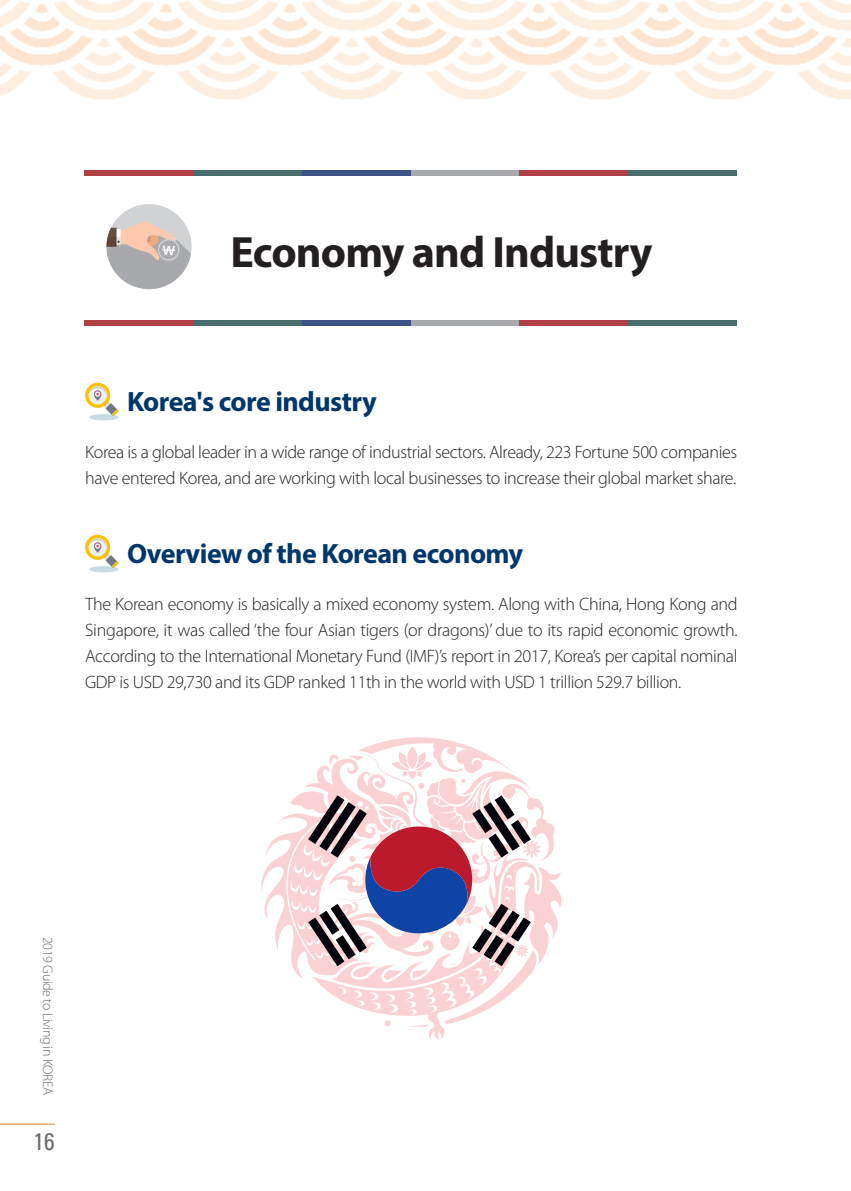
<style>
.page{position:relative;width:851px;height:1191px;background:#fff}
.page>*{position:absolute;margin:0;border:0;box-sizing:border-box;transform-origin:0 0}
.t1{font:700 44px "Myriad Pro";letter-spacing:-.02em;color:#231f20}
.타이틀{font:700 28px "Myriad Pro";letter-spacing:-.02em;color:#00376b}
.t2{font:condensed 24px "Univers LT Std";color:#6c6d70}
.본문{font:300 18px/26px "Myriad Pro";letter-spacing:-.02em;color:#231f20}
.t3{font:300 14px "Myriad Pro";letter-spacing:-.03em;color:#6c6d70}
</style>
<div class="page">
<img style="left:0;top:0;width:851px;height:100px">
<div style="left:519px;top:320px;width:109px;height:6px;background:#b04045"></div>
<div style="left:628px;top:320px;width:108px;height:6px;background:#4a6e6e"></div>
<div style="left:410px;top:320px;width:109px;height:6px;background:#a8a9ad"></div>
<div style="left:302px;top:320px;width:108px;height:6px;background:#3d5286"></div>
<div style="left:84px;top:320px;width:109px;height:6px;background:#b04045"></div>
<div style="left:193px;top:320px;width:109px;height:6px;background:#4a6e6e"></div>
<div style="left:519px;top:170px;width:109px;height:6px;background:#b04045"></div>
<div style="left:628px;top:170px;width:108px;height:6px;background:#4a6e6e"></div>
<div style="left:410px;top:170px;width:109px;height:6px;background:#a8a9ad"></div>
<div style="left:302px;top:170px;width:108px;height:6px;background:#3d5286"></div>
<div style="left:84px;top:170px;width:109px;height:6px;background:#b04045"></div>
<div style="left:193px;top:170px;width:109px;height:6px;background:#4a6e6e"></div>
<div style="left:106px;top:204px;width:85px;height:85px;background:#d1d2d4;border-radius:43px"></div>
<svg style="left:106px;top:222px;width:85px;height:67px"></svg>
<div style="left:89px;top:414px;width:29px;height:6px;background:#c7dbe6;border-radius:50%"></div>
<svg style="left:85px;top:383px;width:33px;height:33px"></svg>
<div style="left:89px;top:566px;width:29px;height:6px;background:#c7dbe6;border-radius:50%"></div>
<svg style="left:85px;top:535px;width:33px;height:33px"></svg>
<svg style="left:261px;top:737px;width:300px;height:303px"></svg>
<hr style="left:0;top:1123px;width:55px;height:1px;background:#f58229">
<p class="t1" style="left:230px;top:223px;width:423px">Economy and Industry</p>
<p class="타이틀" style="left:127px;top:383px;width:251px">Korea's core industry</p>
<p class="본문" style="left:85px;top:439px;width:653px">Korea is a global leader in a wide range of industrial sectors. Already, 223 Fortune 500 companies have entered Korea, and are working with local businesses to increase their global market share.</p>
<p class="타이틀" style="left:127px;top:535px;width:397px">Overview of the Korean economy</p>
<p class="본문" style="left:85px;top:591px;width:654px;text-align:justify">The Korean economy is basically a mixed economy system. Along with China, Hong Kong and Singapore, it was called ‘the four Asian tigers (or dragons)’ due to its rapid economic growth.<br>According to the International Monetary Fund (IMF)’s report in 2017, Korea’s per capital nominal GDP is USD 29,730 and its GDP ranked 11th in the world with USD 1 trillion 529.7 billion.</p>
<p class="t3" style="left:56px;top:937px;width:160px;rotate:90deg">2019 Guide to Living in KOREA</p>
<p class="t2" style="left:33px;top:1126px;width:23px">16</p>
</div>
